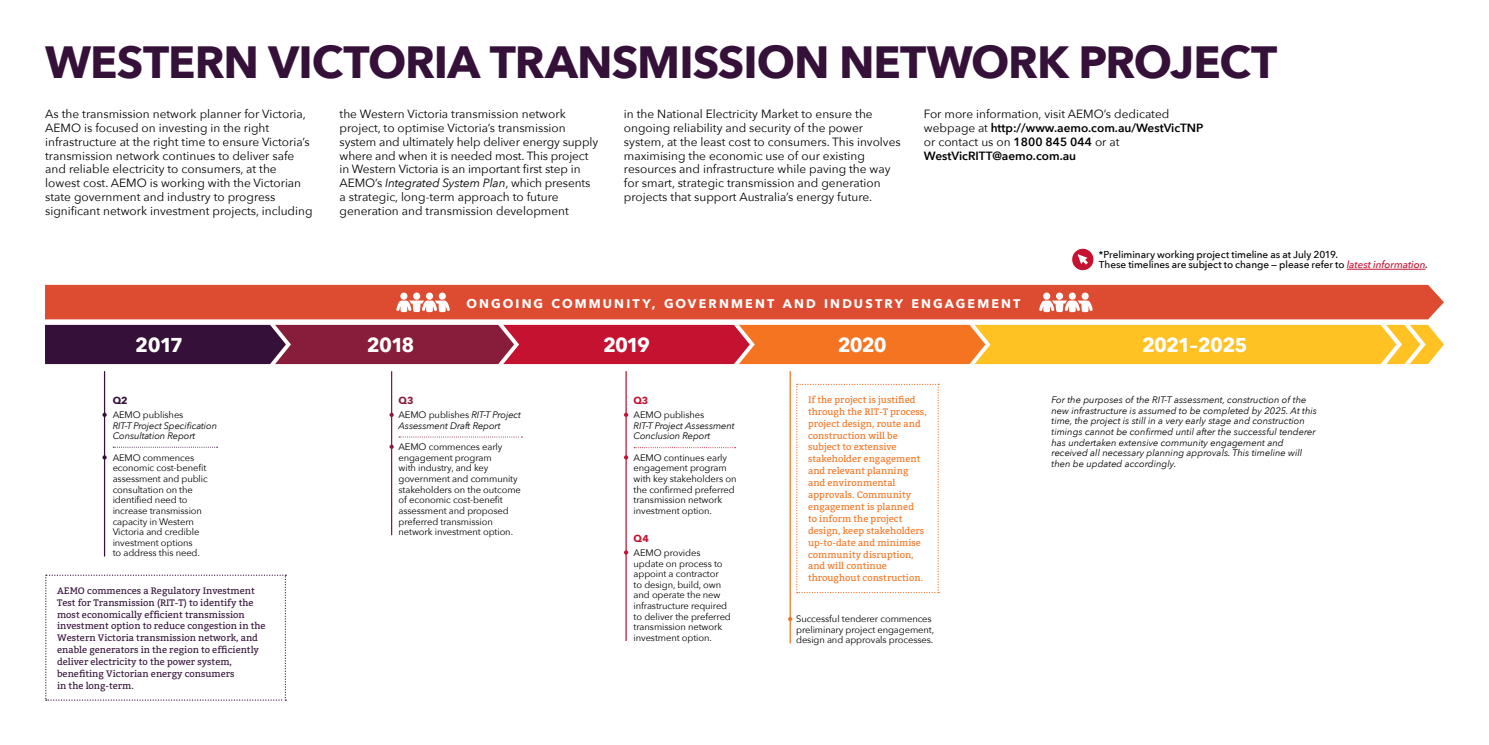
<style>
.page{position:relative;width:1489px;height:745px;background:#fff}
.page>*{position:absolute;margin:0;border:0;box-sizing:border-box;transform-origin:0 0}
.t1{font:700 45px "Avenir Next";letter-spacing:-.025em;color:#35113a}
.t2{font:700 20px "Avenir Next";letter-spacing:-.045em;color:#fff}
.t3{font:700 12.5px "Avenir Next";letter-spacing:.17em;color:#fff}
.t4{font:11.88px/13.8px "Avenir Next";color:#000}
.t5{font:600 11.88px/13.8px "Avenir Next";color:#000}
.t6{font:500 10px/10.6px "Avenir Next";letter-spacing:-.005em;color:#000}
.t7{font:700 10px "Avenir Next";color:#c41230}
.t8{font:700 10px "Avenir Next";color:#881d3b}
.t9{font:700 10px "Avenir Next";color:#35113a}
.t10{font:9.38px/10.6px "Avenir Next";letter-spacing:-.01em;color:#000}
.t11{font:italic 9.38px/10.6px "Avenir Next";color:#000}
.t12{font:9.38px/11.9px "Bitter";color:#f47421}
.t13{font:9.38px/11.9px "Bitter";color:#35113a}
.s1{font-style:italic}
.s2{font-weight:400}
.s3{font-style:italic;color:#c41230}
.s4{font-style:normal}
</style>
<div class="page">
<div style="left:45px;top:285px;width:1398px;height:34px;background:#dd4c31"></div>
<hr style="left:1346px;top:269px;width:79px;height:1px;background:#c41230">
<hr style="left:391px;top:371px;width:1px;height:164px;background:#881d3b">
<hr style="left:789px;top:371px;width:1px;height:272px;background:#f47421">
<svg style="left:399px;top:436px;width:123px;height:1px"></svg>
<svg style="left:45px;top:324px;width:1398px;height:40px;background:#c06536"></svg>
<svg style="left:113px;top:446px;width:105px;height:1px"></svg>
<hr style="left:104px;top:371px;width:1px;height:185px;background:#35113a">
<svg style="left:45px;top:574px;width:241px;height:126px"></svg>
<svg style="left:796px;top:383px;width:143px;height:209px"></svg>
<svg style="left:102px;top:412px;width:5px;height:4px"></svg>
<svg style="left:102px;top:455px;width:5px;height:4px"></svg>
<svg style="left:389px;top:412px;width:5px;height:5px"></svg>
<svg style="left:389px;top:444px;width:5px;height:4px"></svg>
<svg style="left:1072px;top:248px;width:21px;height:22px"></svg>
<div style="left:439px;top:292px;width:7px;height:7px;background:#fff;border-radius:50%"></div>
<div style="left:413px;top:292px;width:7px;height:7px;background:#fff;border-radius:50%"></div>
<div style="left:400px;top:292px;width:7px;height:7px;background:#fff;border-radius:50%"></div>
<svg style="left:396px;top:300px;width:54px;height:12px"></svg>
<div style="left:426px;top:292px;width:7px;height:7px;background:#fff;border-radius:50%"></div>
<div style="left:1081px;top:292px;width:7px;height:7px;background:#fff;border-radius:50%"></div>
<svg style="left:1055px;top:292px;width:7px;height:7px"></svg>
<div style="left:1043px;top:292px;width:7px;height:7px;background:#fff;border-radius:50%"></div>
<svg style="left:1039px;top:300px;width:53px;height:12px"></svg>
<svg style="left:1068px;top:292px;width:7px;height:7px"></svg>
<hr style="left:625px;top:371px;width:1px;height:269px;background:#c41230">
<svg style="left:634px;top:447px;width:101px;height:1px"></svg>
<svg style="left:624px;top:455px;width:4px;height:4px"></svg>
<svg style="left:624px;top:550px;width:4px;height:4px"></svg>
<h1 class="t1" style="left:45px;top:23px;width:1233px">WESTERN VICTORIA TRANSMISSION NETWORK PROJECT</h1>
<p class="t4" style="left:45px;top:107px;width:269px">As the transmission network planner for Victoria, AEMO is focused on investing in the right infrastructure at the right time to ensure Victoria’s transmission network continues to deliver safe and reliable electricity to consumers, at the lowest cost. AEMO is working with the Victorian state government and industry to progress significant network investment projects, including</p>
<p class="t4" style="left:339px;top:107px;width:260px">the Western Victoria transmission network project, to optimise Victoria’s transmission system and ultimately help deliver energy supply where and when it is needed most. This project in Western Victoria is an important first step in AEMO’s <span class="s1">Integrated System Plan</span>, which presents a strategic, long-term approach to future generation and transmission development</p>
<p class="t4" style="left:624px;top:107px;width:278px">in the National Electricity Market to ensure the ongoing reliability and security of the power system, at the least cost to consumers. This involves maximising the economic use of our existing resources and infrastructure while paving the way for smart, strategic transmission and generation projects that support Australia’s energy future.</p>
<p class="t5" style="left:923px;top:107px;width:281px"><span class="s2">For more information, visit AEMO’s dedicated webpage at</span> http://www.aemo.com.au/WestVicTNP <span class="s2">or contact us on</span> 1800 845 044 <span class="s2">or at </span>WestVicRITT@aemo.com.au</p>
<p class="t3" style="left:466px;top:292px;width:555px">ONGOING COMMUNITY, GOVERNMENT AND INDUSTRY ENGAGEMENT</p>
<p class="t6" style="left:1098px;top:248px;width:331px">*Preliminary working project timeline as at July 2019.<br>These timelines are subject to change — please refer to <span class="s3">latest information</span><span class="s1">.</span></p>
<h2 class="t2" style="left:135px;top:327px;width:49px">2017</h2>
<h2 class="t2" style="left:367px;top:327px;width:49px">2018</h2>
<h2 class="t2" style="left:603px;top:327px;width:49px">2019</h2>
<h2 class="t2" style="left:837px;top:328px;width:51px">2020</h2>
<h2 class="t2" style="left:1141px;top:327px;width:107px">2021–2025</h2>
<p class="t9" style="left:113px;top:391px;width:17px">Q2</p>
<p class="t10" style="left:113px;top:409px;width:72px">AEMO publishes</p>
<p class="t11" style="left:113px;top:419px;width:106px">RIT-T Project Specification<br>Consultation Report</p>
<p class="t10" style="left:113px;top:451px;width:97px">AEMO commences economic cost-benefit assessment and public consultation on the identified need to increase transmission capacity in Western<br>Victoria and credible investment options<br>to address this need.</p>
<p class="t13" style="left:57px;top:584px;width:210px">AEMO commences a Regulatory Investment Test for Transmission (RIT-T) to identify the most economically efficient transmission investment option to reduce congestion in the Western Victoria transmission network, and enable generators in the region to efficiently deliver electricity to the power system, benefiting Victorian energy consumers<br>in the long-term.</p>
<p class="t8" style="left:398px;top:391px;width:17px">Q3</p>
<p class="t11" style="left:398px;top:409px;width:124px"><span class="s4">AEMO publishes</span> RIT-T Project<br>Assessment Draft Report</p>
<p class="t10" style="left:398px;top:441px;width:124px">AEMO commences early engagement program<br>with industry, and key government and community stakeholders on the outcome of economic cost-benefit assessment and proposed preferred transmission network investment option.</p>
<p class="t7" style="left:633px;top:391px;width:16px">Q3</p>
<p class="t10" style="left:633px;top:409px;width:72px">AEMO publishes</p>
<p class="t11" style="left:633px;top:419px;width:102px">RIT-T Project Assessment<br>Conclusion Report</p>
<p class="t10" style="left:633px;top:451px;width:104px">AEMO continues early engagement program with key stakeholders on the confirmed preferred transmission network investment option.</p>
<p class="t7" style="left:633px;top:529px;width:17px">Q4</p>
<p class="t10" style="left:633px;top:546px;width:99px">AEMO provides update on process to appoint a contractor<br>to design, build, own and operate the new infrastructure required to deliver the preferred transmission network investment option.</p>
<p class="t12" style="left:808px;top:393px;width:120px">If the project is justified through the RIT-T process, project design, route and construction will be subject to extensive stakeholder engagement and relevant planning and environmental approvals. Community engagement is planned<br>to inform the project design, keep stakeholders up-to-date and minimise community disruption, and will continue throughout construction.</p>
<p class="t11" style="left:1051px;top:394px;width:267px">For the purposes of the RIT-T assessment, construction of the new infrastructure is assumed to be completed by 2025. At this time, the project is still in a very early stage and construction timings cannot be confirmed until after the successful tenderer has undertaken extensive community engagement and received all necessary planning approvals. This timeline will then be updated accordingly.</p>
<p class="t10" style="left:796px;top:612px;width:139px">Successful tenderer commences preliminary project engagement, design and approvals processes.</p>
</div>
